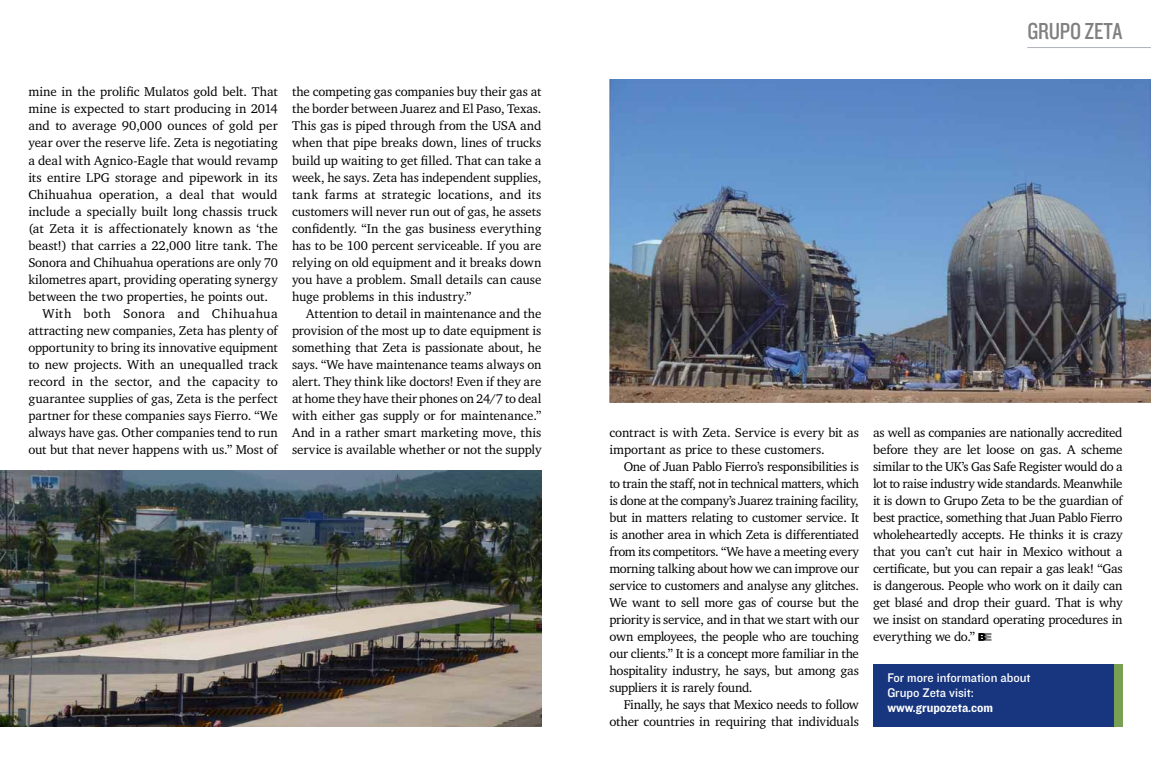
<style>
.page{position:relative;width:1151px;height:783px;background:#fff}
.page>*{position:absolute;margin:0;border:0;box-sizing:border-box;transform-origin:0 0}
.t1{font:24px "Knockout HTF29 Junior Liteweight";letter-spacing:-.01em;color:#808080}
.t2{font:13px/17px "Charter IT Cby BT";letter-spacing:-.005em;color:#000;text-align:justify}
.t3{font:13px/15px "Knockout HTF31 Junior Middlewt";color:#fff}
.t4{font:13px "Charter IT Cby BT";letter-spacing:.03em;color:#000}
.t5{font:13px "Knockout HTF51 Middleweight";color:#fff}
</style>
<div class="page">
<img style="left:0;top:470px;width:541px;height:256px">
<img style="left:609px;top:79px;width:542px;height:323px">
<svg style="left:978px;top:633px;width:13px;height:7px"></svg>
<hr style="left:1027px;top:47px;width:124px;height:1px;background:#adb3b8">
<div style="left:873px;top:663px;width:250px;height:63px;background:#183680"></div>
<div style="left:1114px;top:663px;width:9px;height:63px;background:#79a052"></div>
<p class="t2" style="left:28px;top:83px;width:251px">mine in the prolific Mulatos gold belt. That</p>
<p class="t2" style="left:28px;top:100px;width:251px">mine is expected to start producing in 2014</p>
<p class="t2" style="left:28px;top:117px;width:251px">and to average 90,000 ounces of gold per</p>
<p class="t2" style="left:28px;top:134px;width:251px">year over the reserve life. Zeta is negotiating</p>
<p class="t2" style="left:28px;top:151px;width:251px">a deal with Agnico-Eagle that would revamp</p>
<p class="t2" style="left:28px;top:168px;width:251px">its entire LPG storage and pipework in its</p>
<p class="t2" style="left:28px;top:185px;width:251px">Chihuahua operation, a deal that would</p>
<p class="t2" style="left:28px;top:202px;width:251px">include a specially built long chassis truck</p>
<p class="t2" style="left:28px;top:219px;width:251px">(at Zeta it is affectionately known as ‘the</p>
<p class="t2" style="left:28px;top:236px;width:251px">beast!) that carries a 22,000 litre tank. The</p>
<p class="t2" style="left:28px;top:253px;width:251px">Sonora and Chihuahua operations are only 70</p>
<p class="t2" style="left:28px;top:270px;width:251px">kilometres apart, providing operating synergy</p>
<p class="t2" style="left:28px;top:287px;width:241px">between the two properties, he points out.</p>
<p class="t4" style="left:43px;top:305px;width:237px">With both Sonora and Chihuahua</p>
<p class="t2" style="left:28px;top:321px;width:251px">attracting new companies, Zeta has plenty of</p>
<p class="t2" style="left:28px;top:338px;width:251px">opportunity to bring its innovative equipment</p>
<p class="t2" style="left:28px;top:355px;width:251px">to new projects. With an unequalled track</p>
<p class="t2" style="left:28px;top:372px;width:251px">record in the sector, and the capacity to</p>
<p class="t2" style="left:28px;top:389px;width:251px">guarantee supplies of gas, Zeta is the perfect</p>
<p class="t2" style="left:28px;top:406px;width:251px">partner for these companies says Fierro. “We</p>
<p class="t2" style="left:28px;top:423px;width:251px">always have gas. Other companies tend to run</p>
<p class="t2" style="left:28px;top:440px;width:251px">out but that never happens with us.” Most of</p>
<p class="t2" style="left:292px;top:83px;width:251px">the competing gas companies buy their gas at the border between Juarez and El Paso, Texas.<br>This gas is piped through from the USA and when that pipe breaks down, lines of trucks build up waiting to get filled. That can take a week, he says. Zeta has independent supplies, tank farms at strategic locations, and its customers will never run out of gas, he assets confidently. “In the gas business everything has to be 100 percent serviceable. If you are relying on old equipment and it breaks down you have a problem. Small details can cause huge problems in this industry.”</p>
<p class="t2" style="left:292px;top:304px;width:251px;text-indent:14px">Attention to detail in maintenance and the provision of the most up to date equipment is something that Zeta is passionate about, he says. “We have maintenance teams always on alert. They think like doctors! Even if they are at home they have their phones on 24/7 to deal with either gas supply or for maintenance.” And in a rather smart marketing move, this service is available whether or not the supply</p>
<h1 class="t1" style="left:1027px;top:18px;width:97px">GRUPO ZETA</h1>
<p class="t2" style="left:609px;top:423px;width:251px">contract is with Zeta. Service is every bit as important as price to these customers.</p>
<p class="t2" style="left:609px;top:457px;width:251px;text-indent:14px">One of Juan Pablo Fierro’s responsibilities is to train the staff, not in technical matters, which is done at the company’s Juarez training facility, but in matters relating to customer service. It is another area in which Zeta is differentiated from its competitors. “We have a meeting every morning talking about how we can improve our service to customers and analyse any glitches.<br>We want to sell more gas of course but the priority is service, and in that we start with our own employees, the people who are touching our clients.” It is a concept more familiar in the hospitality industry, he says, but among gas suppliers it is rarely found.</p>
<p class="t2" style="left:609px;top:695px;width:251px;text-align:right">Finally, he says that Mexico needs to follow other countries in requiring that individuals</p>
<p class="t2" style="left:873px;top:423px;width:251px">as well as companies are nationally accredited before they are let loose on gas. A scheme similar to the UK’s Gas Safe Register would do a lot to raise industry wide standards. Meanwhile it is down to Grupo Zeta to be the guardian of best practice, something that Juan Pablo Fierro wholeheartedly accepts. He thinks it is crazy that you can’t cut hair in Mexico without a certificate, but you can repair a gas leak! “Gas is dangerous. People who work on it daily can get blasé and drop their guard. That is why we insist on standard operating procedures in everything we do.”</p>
<p class="t3" style="left:887px;top:670px;width:145px">For more information about<br>Grupo Zeta visit:</p>
<p class="t5" style="left:887px;top:700px;width:107px">www.grupozeta.com</p>
</div>
